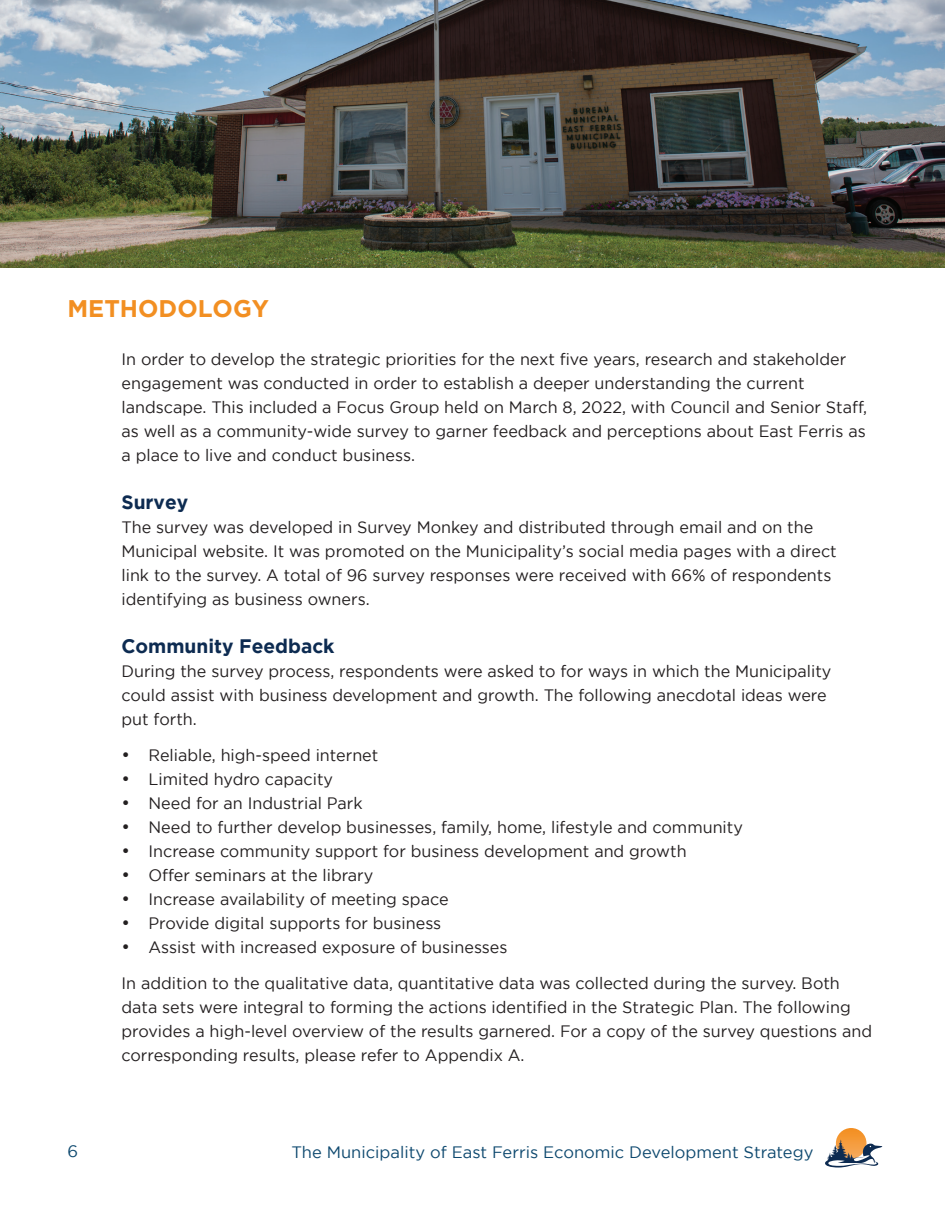
<style>
.page{position:relative;width:945px;height:1215px;background:#fff}
.page>*{position:absolute;margin:0;border:0;box-sizing:border-box;transform-origin:0 0}
.t1{font:700 24px "Gotham";color:#f28f22}
.t2{font:700 19.5px "Gotham";color:#0d2b51}
.t3{font:16.5px/24px "Gotham";color:#231f20}
.t4{font:16.5px "Gotham";color:#0e496f}
.s1{font-size:18px}
</style>
<div class="page">
<svg style="left:836px;top:1128px;width:31px;height:31px"></svg>
<svg style="left:825px;top:1139px;width:57px;height:29px"></svg>
<img style="left:0;top:0;width:945px;height:267px">
<h1 class="t1" style="left:68px;top:295px;width:203px">METHODOLOGY</h1>
<p class="t3" style="left:122px;top:347px;width:747px">In order to develop the strategic priorities for the next five years, research and stakeholder engagement was conducted in order to establish a deeper understanding the current landscape. This included a Focus Group held on March 8, 2022, with Council and Senior Staff, as well as a community-wide survey to garner feedback and perceptions about East Ferris as a place to live and conduct business.</p>
<p class="t2" style="left:122px;top:491px;width:68px">Survey</p>
<p class="t3" style="left:122px;top:515px;width:717px">The survey was developed in Survey Monkey and distributed through email and on the Municipal website. It was promoted on the Municipality’s social media pages with a direct link to the survey. A total of 96 survey responses were received with 66% of respondents identifying as business owners.</p>
<p class="t2" style="left:122px;top:635px;width:215px">Community Feedback</p>
<p class="t3" style="left:122px;top:659px;width:711px">During the survey process, respondents were asked to for ways in which the Municipality could assist with business development and growth. The following anecdotal ideas were put forth.</p>
<p class="t3" style="left:122px;top:743px;width:258px"><span class="s1">•</span> Reliable, high-speed internet</p>
<p class="t3" style="left:122px;top:767px;width:213px"><span class="s1">•</span> Limited hydro capacity</p>
<p class="t3" style="left:122px;top:791px;width:243px"><span class="s1">•</span> Need for an Industrial Park</p>
<p class="t3" style="left:122px;top:815px;width:623px"><span class="s1">•</span> Need to further develop businesses, family, home, lifestyle and community</p>
<p class="t3" style="left:122px;top:839px;width:567px"><span class="s1">•</span> Increase community support for business development and growth</p>
<p class="t3" style="left:122px;top:863px;width:253px"><span class="s1">•</span> Offer seminars at the library</p>
<p class="t3" style="left:122px;top:887px;width:329px"><span class="s1">•</span> Increase availability of meeting space</p>
<p class="t3" style="left:122px;top:911px;width:321px"><span class="s1">•</span> Provide digital supports for business</p>
<p class="t3" style="left:121px;top:929px;width:720px;line-height:36px"><span class="s1">•</span> Assist with increased exposure of businesses<br>In addition to the qualitative data, quantitative data was collected during the survey. Both</p>
<p class="t3" style="left:121px;top:995px;width:752px">data sets were integral to forming the actions identified in the Strategic Plan. The following provides a high-level overview of the results garnered. For a copy of the survey questions and corresponding results, please refer to Appendix A.</p>
<p class="t4" style="left:68px;top:1142px;width:12px">6</p>
<p class="t4" style="left:291px;top:1143px;width:523px">The Municipality of East Ferris Economic Development Strategy</p>
</div>
